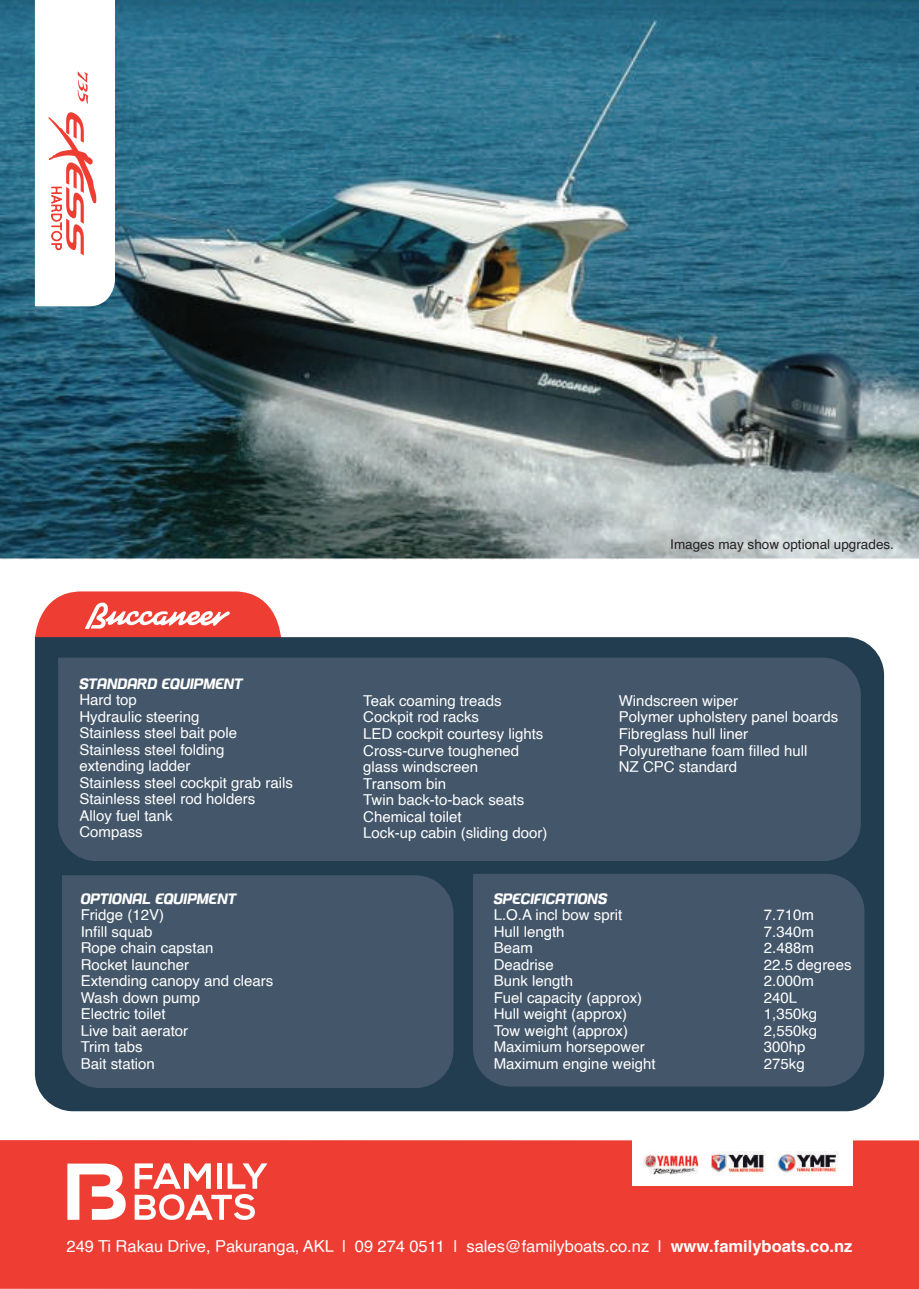
<style>
.page{position:relative;width:919px;height:1289px;background:#fff}
.page>*{position:absolute;margin:0;border:0;box-sizing:border-box;transform-origin:0 0}
.t1{font:16.5px "Helvetica";color:#fff}
.t2{font:15px/16.5px "Helvetica";color:#fff}
.t3{font:700 15px "GFT Yamaha Motor Bold Italic OTF";color:#fff}
.t4{font:13.5px "Helvetica";color:#231f20}
.s1{font-weight:700}
</style>
<div class="page">
<img style="left:0;top:0;width:918px;height:559px">
<div style="left:35px;top:637px;width:849px;height:474px;background:#223d50"></div>
<svg style="left:35px;top:591px;width:246px;height:47px"></svg>
<div style="left:0;top:1140px;width:918px;height:148px;background:#ee3e34"></div>
<svg style="left:67px;top:1163px;width:59px;height:56px"></svg>
<svg style="left:135px;top:1163px;width:132px;height:56px"></svg>
<div style="left:632px;top:1139px;width:220px;height:47px;background:#fff"></div>
<img style="left:711px;top:1151px;width:128px;height:24px">
<img style="left:643px;top:1154px;width:56px;height:21px">
<div style="left:473px;top:873px;width:391px;height:213px;background:#44576a"></div>
<div style="left:62px;top:875px;width:391px;height:212px;background:#44576a"></div>
<div style="left:58px;top:657px;width:802px;height:204px;background:#44576a"></div>
<svg style="left:35px;top:0;width:80px;height:306px"></svg>
<p class="t4" style="left:670px;top:534px;width:225px">Images may show optional upgrades.</p>
<p class="t3" style="left:79px;top:674px;width:165px">STANDARD EQUIPMENT</p>
<p class="t2" style="left:79px;top:692px;width:215px">Hard top<br>Hydraulic steering<br>Stainless steel bait pole<br>Stainless steel folding extending ladder<br>Stainless steel cockpit grab rails<br>Stainless steel rod holders<br>Alloy fuel tank<br>Compass</p>
<p class="t2" style="left:363px;top:693px;width:186px">Teak coaming treads<br>Cockpit rod racks<br>LED cockpit courtesy lights<br>Cross-curve toughened glass windscreen<br>Transom bin<br>Twin back-to-back seats<br>Chemical toilet<br>Lock-up cabin (sliding door)</p>
<p class="t2" style="left:618px;top:693px;width:221px">Windscreen wiper<br>Polymer upholstery panel boards<br>Fibreglass hull liner<br>Polyurethane foam filled hull<br>NZ CPC standard</p>
<p class="t3" style="left:81px;top:888px;width:157px">OPTIONAL EQUIPMENT</p>
<p class="t2" style="left:81px;top:907px;width:194px">Fridge (12V)<br>Infill squab<br>Rope chain capstan<br>Rocket launcher<br>Extending canopy and clears<br>Wash down pump<br>Electric toilet<br>Live bait aerator<br>Trim tabs<br>Bait station</p>
<p class="t3" style="left:493px;top:888px;width:115px">SPECIFICATIONS</p>
<p class="t2" style="left:493px;top:907px;width:130px">L.O.A incl bow sprit</p>
<p class="t2" style="left:763px;top:907px;width:52px">7.710m</p>
<p class="t2" style="left:493px;top:923px;width:72px">Hull length</p>
<p class="t2" style="left:763px;top:923px;width:52px">7.340m</p>
<p class="t2" style="left:493px;top:940px;width:41px">Beam</p>
<p class="t2" style="left:763px;top:940px;width:52px">2.488m</p>
<p class="t2" style="left:493px;top:956px;width:62px">Deadrise</p>
<p class="t2" style="left:763px;top:956px;width:89px">22.5 degrees</p>
<p class="t2" style="left:493px;top:973px;width:81px">Bunk length</p>
<p class="t2" style="left:763px;top:973px;width:52px">2.000m</p>
<p class="t2" style="left:493px;top:989px;width:150px">Fuel capacity (approx)</p>
<p class="t2" style="left:763px;top:989px;width:35px">240L</p>
<p class="t2" style="left:493px;top:1006px;width:135px">Hull weight (approx)</p>
<p class="t2" style="left:763px;top:1006px;width:55px">1,350kg</p>
<p class="t2" style="left:493px;top:1022px;width:136px">Tow weight (approx)</p>
<p class="t2" style="left:763px;top:1022px;width:55px">2,550kg</p>
<p class="t2" style="left:493px;top:1039px;width:152px">Maximium horsepower</p>
<p class="t2" style="left:763px;top:1039px;width:43px">300hp</p>
<p class="t2" style="left:493px;top:1055px;width:163px">Maximum engine weight</p>
<p class="t2" style="left:763px;top:1055px;width:42px">275kg</p>
<p class="t1" style="left:67px;top:1233px;width:787px">249 Ti Rakau Drive, Pakuranga, AKL | 09 274 0511 | sales@familyboats.co.nz | <span class="s1">www.familyboats.co.nz</span></p>
</div>
